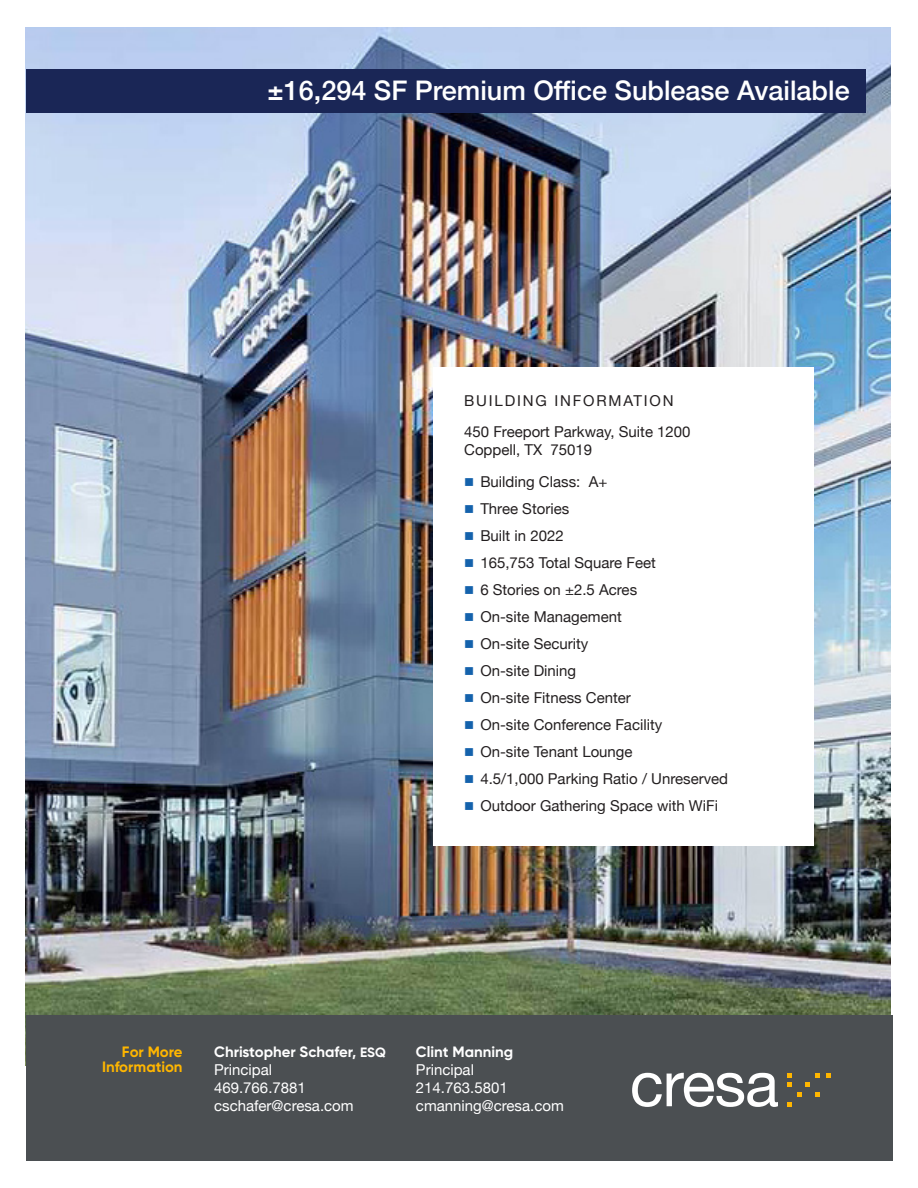
<style>
.page{position:relative;width:918px;height:1188px;background:#fff}
.page>*{position:absolute;margin:0;border:0;box-sizing:border-box;transform-origin:0 0}
.t1{font:500 27px "Helvetica Neue";color:#fff}
.t2{font:15px "Helvetica Neue";color:#231f20}
.Text_White{font:15px "Helvetica Neue";color:#fff}
.Text_White-2{font:700 15px "Gilroy";color:#fff}
.t3{font:15px "Helvetica Neue";letter-spacing:.12em;color:#231f20}
.t4{font:700 15px "Gilroy";color:#ffb600}
.s1{color:#1462ac}
.s2{font-size:13.5px}
</style>
<div class="page">
<img style="left:26px;top:27px;width:865px;height:988px">
<div style="left:26px;top:70px;width:840px;height:43px;background:#1a2656"></div>
<div style="left:433px;top:368px;width:381px;height:478px;background:#fff"></div>
<div style="left:26px;top:1015px;width:866px;height:146px;background:#4b4f52"></div>
<svg style="left:632px;top:1073px;width:146px;height:34px"></svg>
<svg style="left:787px;top:1073px;width:33px;height:34px"></svg>
<svg style="left:826px;top:1073px;width:5px;height:4px"></svg>
<p class="t1" style="left:268px;top:69px;width:584px">±16,294 SF Premium Office Sublease Available</p>
<p class="t3" style="left:464px;top:390px;width:211px">BUILDING INFORMATION</p>
<p class="t2" style="left:464px;top:421px;width:228px">450 Freeport Parkway, Suite 1200</p>
<p class="t2" style="left:464px;top:439px;width:130px">Coppell, TX 75019</p>
<p class="t2" style="left:464px;top:471px;width:145px"><span class="s1">■</span> Building Class: A+</p>
<p class="t2" style="left:464px;top:498px;width:107px"><span class="s1">■</span> Three Stories</p>
<p class="t2" style="left:464px;top:525px;width:101px"><span class="s1">■</span> Built in 2022</p>
<p class="t2" style="left:464px;top:552px;width:193px"><span class="s1">■</span> 165,753 Total Square Feet</p>
<p class="t2" style="left:464px;top:579px;width:174px"><span class="s1">■</span> 6 Stories on ±2.5 Acres</p>
<p class="t2" style="left:464px;top:606px;width:159px"><span class="s1">■</span> On-site Management</p>
<p class="t2" style="left:464px;top:633px;width:126px"><span class="s1">■</span> On-site Security</p>
<p class="t2" style="left:464px;top:660px;width:114px"><span class="s1">■</span> On-site Dining</p>
<p class="t2" style="left:464px;top:687px;width:168px"><span class="s1">■</span> On-site Fitness Center</p>
<p class="t2" style="left:464px;top:714px;width:200px"><span class="s1">■</span> On-site Conference Facility</p>
<p class="t2" style="left:464px;top:741px;width:170px"><span class="s1">■</span> On-site Tenant Lounge</p>
<p class="t2" style="left:464px;top:768px;width:266px"><span class="s1">■</span> 4.5/1,000 Parking Ratio / Unreserved</p>
<p class="t2" style="left:464px;top:795px;width:255px"><span class="s1">■</span> Outdoor Gathering Space with WiFi</p>
<p class="t4" style="left:122px;top:1042px;width:62px">For More</p>
<p class="t4" style="left:102px;top:1057px;width:82px">Information</p>
<p class="Text_White-2" style="left:214px;top:1042px;width:173px">Christopher Schafer, <span class="s2">ESQ</span></p>
<p class="Text_White" style="left:214px;top:1059px;width:60px">Principal</p>
<p class="Text_White" style="left:214px;top:1077px;width:93px">469.766.7881</p>
<p class="Text_White" style="left:214px;top:1095px;width:141px">cschafer@cresa.com</p>
<p class="Text_White-2" style="left:416px;top:1042px;width:99px">Clint Manning</p>
<p class="Text_White" style="left:416px;top:1059px;width:60px">Principal</p>
<p class="Text_White" style="left:416px;top:1077px;width:93px">214.763.5801</p>
<p class="Text_White" style="left:416px;top:1095px;width:149px">cmanning@cresa.com</p>
</div>
